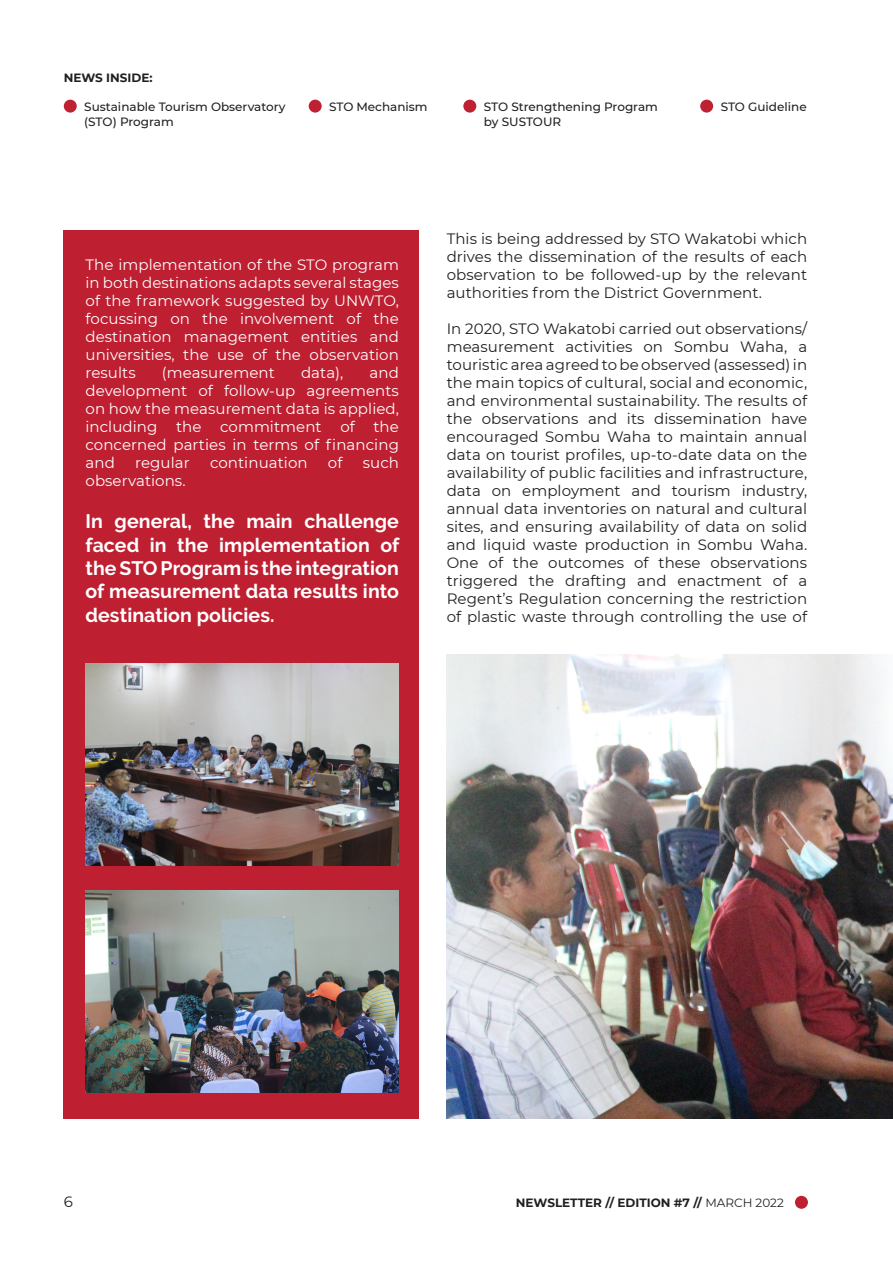
<style>
.page{position:relative;width:893px;height:1263px;background:#fff}
.page>*{position:absolute;margin:0;border:0;box-sizing:border-box;transform-origin:0 0}
.t1{font:700 19.5px/23.4px "Raleway";letter-spacing:.005em;color:#fff;text-align:justify}
.t2{font:15px/18px "Montserrat";letter-spacing:.005em;color:#231f20;text-align:justify}
.t3{font:15px/18px "Montserrat";letter-spacing:.005em;color:#fff;text-align:justify}
.t4{font:500 12px/14.4px "Montserrat";color:#231f20}
.t5{font:700 12px "Montserrat";color:#231f20}
.s1{font-weight:400}
</style>
<div class="page">
<div style="left:795px;top:1196px;width:13px;height:13px;background:#be1f31;border-radius:50%"></div>
<div style="left:64px;top:230px;width:355px;height:888px;background:#be1f31"></div>
<img style="left:86px;top:663px;width:313px;height:203px">
<img style="left:86px;top:890px;width:313px;height:203px">
<img style="left:447px;top:655px;width:446px;height:463px">
<div style="left:64px;top:100px;width:13px;height:13px;background:#be2131;border-radius:50%"></div>
<div style="left:309px;top:100px;width:13px;height:13px;background:#be2131;border-radius:50%"></div>
<div style="left:463px;top:100px;width:13px;height:13px;background:#be2131;border-radius:50%"></div>
<div style="left:700px;top:100px;width:13px;height:13px;background:#be2131;border-radius:50%"></div>
<p class="t5" style="left:64px;top:69px;width:90px">NEWS INSIDE:</p>
<p class="t4" style="left:84px;top:99px;width:203px">Sustainable Tourism Observatory (STO) Program</p>
<p class="t4" style="left:329px;top:99px;width:100px">STO Mechanism</p>
<p class="t4" style="left:484px;top:99px;width:176px">STO Strengthening Program by SUSTOUR</p>
<p class="t4" style="left:721px;top:99px;width:88px">STO Guideline</p>
<p class="t3" style="left:86px;top:255px;width:315px">The implementation of the STO program in both destinations adapts several stages of the framework suggested by UNWTO, focussing on the involvement of the destination management entities and universities, the use of the observation results</p>
<p class="t3" style="left:86px;top:363px;width:315px;text-indent:284px">and development of follow-up agreements on how the measurement data is applied, including the commitment of the concerned parties in terms of financing and</p>
<p class="t3" style="left:162px;top:363px;width:114px">(measurement</p>
<p class="t3" style="left:301px;top:363px;width:44px">data),</p>
<p class="t3" style="left:135px;top:453px;width:56px">regular</p>
<p class="t3" style="left:210px;top:453px;width:99px">continuation</p>
<p class="t3" style="left:328px;top:453px;width:16px">of</p>
<p class="t3" style="left:363px;top:453px;width:38px">such</p>
<p class="t3" style="left:86px;top:471px;width:102px">observations.</p>
<p class="t1" style="left:86px;top:510px;width:315px">In general, the main challenge faced in the implementation of the STO Program is the integration of measurement data results into destination policies.</p>
<p class="t2" style="left:447px;top:229px;width:362px">This is being addressed by STO Wakatobi which drives the dissemination of the results of each observation to be followed-up by the relevant authorities from the District Government.</p>
<p class="t2" style="left:447px;top:319px;width:362px">In 2020, STO Wakatobi carried out observations/ measurement activities on Sombu Waha, a touristic area agreed to be observed (assessed) in the main topics of cultural, social and economic, and environmental sustainability. The results of the observations and its dissemination have encouraged Sombu Waha to maintain annual data on tourist profiles, up-to-date data on the availability of public facilities and infrastructure, data on employment and tourism industry, annual data inventories on natural and cultural sites, and ensuring availability of data on solid and liquid waste production in Sombu Waha.<br>One of the outcomes of these observations triggered the drafting and enactment of a Regent’s Regulation concerning the restriction of plastic waste through controlling the use of</p>
<p class="t2" style="left:64px;top:1192px;width:11px">6</p>
<p class="t5" style="left:516px;top:1194px;width:269px">NEWSLETTER // EDITION #7 // <span class="s1">MARCH 2022</span></p>
</div>
